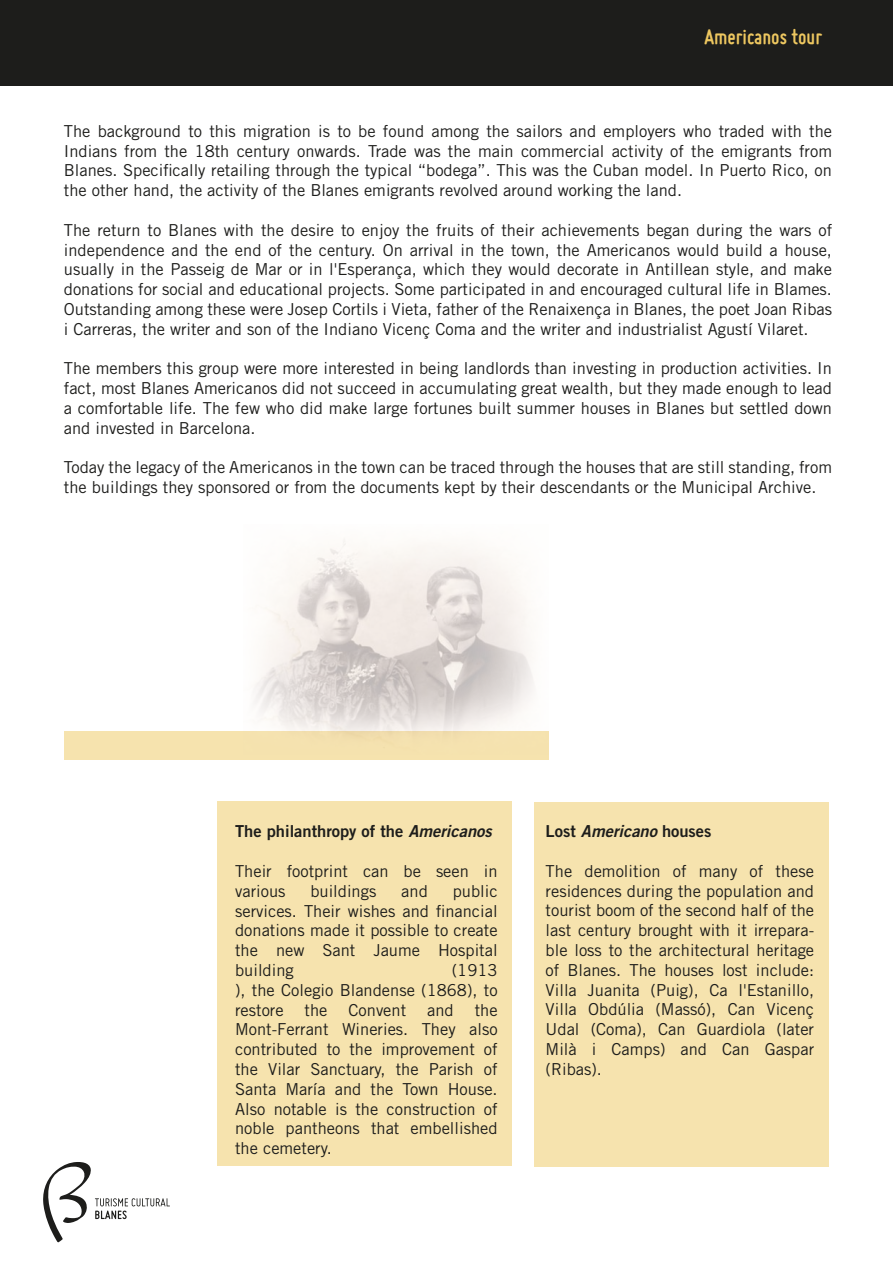
<style>
.page{position:relative;width:893px;height:1263px;background:#fff}
.page>*{position:absolute;margin:0;border:0;box-sizing:border-box;transform-origin:0 0}
.t1{font:700 22.5px "Miso";color:#eec760}
.t2{font:16.5px/19.8px "Trade Gothic LT Std";color:#1d1d1b;text-align:justify}
.t3{font:16.5px "Trade Gothic LT Std Bd 2";color:#1d1d1b}
.s1{font-family:"Trade Gothic LT Std Bd 2 Obl"}
</style>
<div class="page">
<div style="left:64px;top:731px;width:484px;height:29px;background:#f6e3ae"></div>
<div style="left:0;top:0;width:893px;height:86px;background:#1d1d1b"></div>
<svg style="left:43px;top:1162px;width:127px;height:80px"></svg>
<div style="left:217px;top:801px;width:294px;height:365px;background:#f6e3ae"></div>
<div style="left:534px;top:802px;width:295px;height:364px;background:#f6e3ae"></div>
<img style="left:254px;top:538px;width:295px;height:216px">
<h1 class="t1" style="left:705px;top:24px;width:119px">Americanos tour</h1>
<p class="t2" style="left:64px;top:121px;width:770px">The background to this migration is to be found among the sailors and employers who traded with the Indians from the 18th century onwards. Trade was the main commercial activity of the emigrants from Blanes. Specifically retailing through the typical “bodega”. This was the Cuban model. In Puerto Rico, on the other hand, the activity of the Blanes emigrants revolved around working the land.</p>
<p class="t2" style="left:64px;top:220px;width:770px">The return to Blanes with the desire to enjoy the fruits of their achievements began during the wars of independence and the end of the century. On arrival in the town, the Americanos would build a house, usually in the Passeig de Mar or in l'Esperança, which they would decorate in Antillean style, and make donations for social and educational projects. Some participated in and encouraged cultural life in Blames.<br>Outstanding among these were Josep Cortils i Vieta, father of the Renaixença in Blanes, the poet Joan Ribas i Carreras, the writer and son of the Indiano Vicenç Coma and the writer and industrialist Agustí Vilaret.</p>
<p class="t2" style="left:64px;top:358px;width:770px">The members this group were more interested in being landlords than investing in production activities. In fact, most Blanes Americanos did not succeed in accumulating great wealth, but they made enough to lead a comfortable life. The few who did make large fortunes built summer houses in Blanes but settled down and invested in Barcelona.</p>
<p class="t2" style="left:64px;top:457px;width:770px">Today the legacy of the Americanos in the town can be traced through the houses that are still standing, from the buildings they sponsored or from the documents kept by their descendants or the Municipal Archive.</p>
<p class="t3" style="left:235px;top:821px;width:258px">The philanthropy of the <span class="s1">Americanos</span></p>
<p class="t2" style="left:235px;top:861px;width:264px">Their footprint can be seen in various</p>
<p class="t2" style="left:235px;top:881px;width:264px;text-indent:218px">public services. Their wishes and financial donations made it possible to create the new Sant Jaume Hospital building</p>
<p class="t2" style="left:310px;top:881px;width:68px">buildings</p>
<p class="t2" style="left:401px;top:881px;width:28px">and</p>
<p class="t2" style="left:235px;top:960px;width:264px;text-indent:217px">(1913 ), the Colegio Blandense (1868), to restore</p>
<p class="t2" style="left:305px;top:999px;width:24px">the</p>
<p class="t2" style="left:348px;top:999px;width:59px">Convent</p>
<p class="t2" style="left:427px;top:999px;width:28px">and</p>
<p class="t2" style="left:235px;top:999px;width:264px;text-indent:240px">the Mont-Ferrant Wineries. They also contributed to the improvement of the Vilar Sanctuary, the Parish of Santa María and the Town House.<br>Also notable is the construction of noble pantheons that embellished the cemetery.</p>
<p class="t3" style="left:546px;top:821px;width:167px">Lost <span class="s1">Americano</span> houses</p>
<p class="t2" style="left:546px;top:861px;width:270px">The demolition of many of these residences during the population and tourist boom of the second half of the last century brought with it irrepara&shy;ble loss to the architectural heritage of Blanes. The houses lost include:<br>Villa Juanita (Puig), Ca l'Estanillo, Villa Obdúlia (Massó), Can Vicenç Udal (Coma), Can Guardiola (later Milà i Camps) and Can Gaspar (Ribas).</p>
</div>
